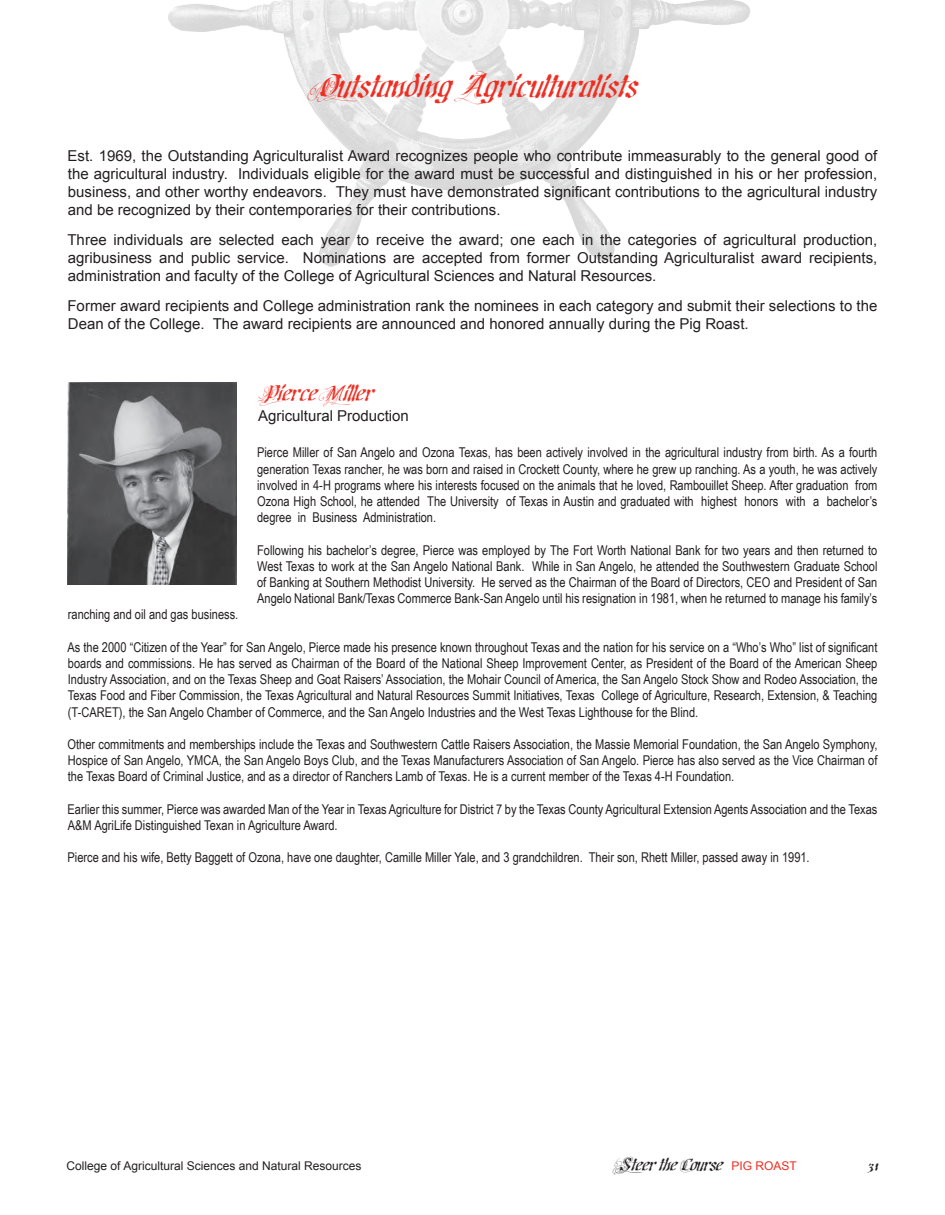
<style>
.page{position:relative;width:945px;height:1215px;background:#fff}
.page>*{position:absolute;margin:0;border:0;box-sizing:border-box;transform-origin:0 0}
.t1{font:36px "Cretino";color:#ee2e22}
.t2{font:25.5px "Cretino";color:#ee2e22}
.t3{font:19.5px "Cretino";color:#231f20}
.t4{font:18px "Cretino";color:#231f20}
.t5{font:15px/18px "Arial";color:#231f20;text-align:justify}
.t6{font:13.5px/16.2px "Arial Narrow";color:#231f20;text-align:justify}
.t7{font:12px "Arial";color:#231f20}
.s1{font-family:"Arial";font-size:12px;color:#ee2e22}
</style>
<div class="page">
<img style="left:168px;top:0;width:583px;height:267px">
<img style="left:68px;top:382px;width:169px;height:203px">
<h1 class="t1" style="left:310px;top:64px;width:327px">Outstanding Agriculturalists</h1>
<p class="t5" style="left:68px;top:146px;width:811px">Est. 1969, the Outstanding Agriculturalist Award recognizes people who contribute immeasurably to the general good of the agricultural industry. Individuals eligible for the award must be successful and distinguished in his or her profession, business, and other worthy endeavors. They must have demonstrated significant contributions to the agricultural industry and be recognized by their contemporaries for their contributions.</p>
<p class="t5" style="left:68px;top:230px;width:811px">Three individuals are selected each year to receive the award; one each in the categories of agricultural production, agribusiness and public service. Nominations are accepted from former Outstanding Agriculturalist award recipients, administration and faculty of the College of Agricultural Sciences and Natural Resources.</p>
<p class="t5" style="left:68px;top:296px;width:811px">Former award recipients and College administration rank the nominees in each category and submit their selections to the<br>Dean of the College. The award recipients are announced and honored annually during the Pig Roast.</p>
<h2 class="t2" style="left:258px;top:377px;width:115px">Pierce Miller</h2>
<p class="t5" style="left:258px;top:407px;width:152px">Agricultural Production</p>
<p class="t6" style="left:257px;top:444px;width:622px">Pierce Miller of San Angelo and Ozona Texas, has been actively involved in the agricultural industry from birth. As a fourth generation Texas rancher, he was born and raised in Crockett County, where he grew up ranching. As a youth, he was actively involved in 4-H programs where his interests focused on the animals that he loved, Rambouillet Sheep. After graduation from Ozona High School, he attended The University of Texas in Austin and graduated with highest honors with a bachelor’s degree in Business Administration.</p>
<p class="t6" style="left:257px;top:541px;width:622px">Following his bachelor’s degree, Pierce was employed by The Fort Worth National Bank for two years and then returned to West Texas to work at the San Angelo National Bank. While in San Angelo, he attended the Southwestern Graduate School of Banking at Southern Methodist University. He served as the Chairman of the Board of Directors, CEO and President of San Angelo National Bank/Texas Commerce Bank-San Angelo until his resignation in 1981, when he returned to manage his family’s</p>
<p class="t6" style="left:68px;top:606px;width:172px">ranching and oil and gas business.</p>
<p class="t6" style="left:68px;top:639px;width:812px">As the 2000 “Citizen of the Year” for San Angelo, Pierce made his presence known throughout Texas and the nation for his service on a “Who’s Who” list of significant boards and commissions. He has served as Chairman of the Board of the National Sheep Improvement Center, as President of the Board of the American Sheep Industry Association, and on the Texas Sheep and Goat Raisers’ Association, the Mohair Council of America, the San Angelo Stock Show and Rodeo Association, the Texas Food and Fiber Commission, the Texas Agricultural and Natural Resources Summit Initiatives, Texas College of Agriculture, Research, Extension, &amp; Teaching (T-CARET), the San Angelo Chamber of Commerce, and the San Angelo Industries and the West Texas Lighthouse for the Blind.</p>
<p class="t6" style="left:68px;top:736px;width:812px">Other commitments and memberships include the Texas and Southwestern Cattle Raisers Association, the Massie Memorial Foundation, the San Angelo Symphony, Hospice of San Angelo, YMCA, the San Angelo Boys Club, and the Texas Manufacturers Association of San Angelo. Pierce has also served as the Vice Chairman of the Texas Board of Criminal Justice, and as a director of Ranchers Lamb of Texas. He is a current member of the Texas 4-H Foundation.</p>
<p class="t6" style="left:68px;top:801px;width:811px">Earlier this summer, Pierce was awarded Man of the Year in Texas Agriculture for District 7 by the Texas County Agricultural Extension Agents Association and the Texas<br>A&amp;M AgriLife Distinguished Texan in Agriculture Award.</p>
<p class="t6" style="left:68px;top:849px;width:744px">Pierce and his wife, Betty Baggett of Ozona, have one daughter, Camille Miller Yale, and 3 grandchildren. Their son, Rhett Miller, passed away in 1991.</p>
<p class="t7" style="left:67px;top:1158px;width:296px">College of Agricultural Sciences and Natural Resources</p>
<h3 class="t3" style="left:614px;top:1153px;width:184px">Steer the Course <span class="s1">PIG ROAST</span></h3>
<h3 class="t4" style="left:867px;top:1154px;width:12px">31</h3>
</div>
